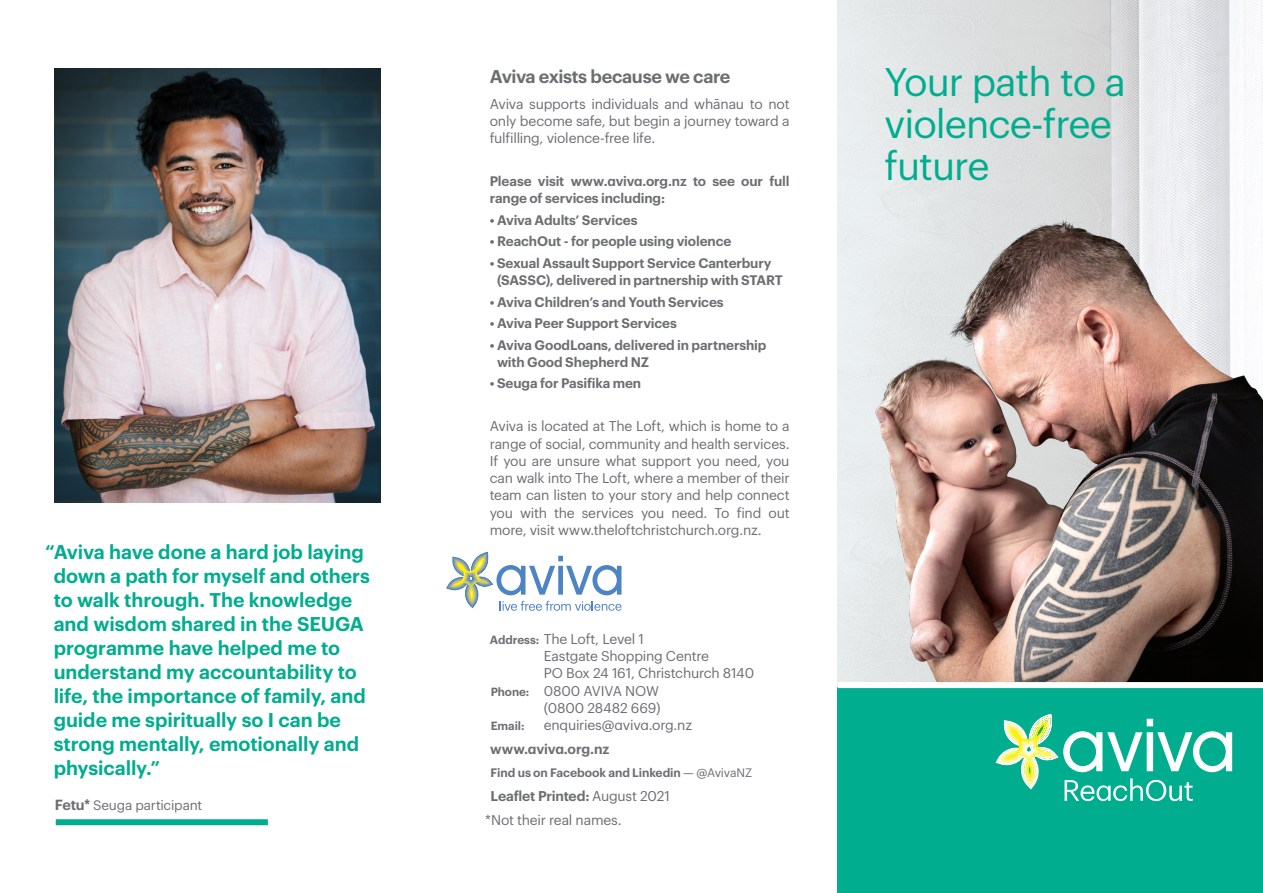
<style>
.page{position:relative;width:1263px;height:893px;background:#fff}
.page>*{position:absolute;margin:0;border:0;box-sizing:border-box;transform-origin:0 0}
.t1{font:39px/42px "Graphik";letter-spacing:-.025em;color:#00ad8e}
.t2{font:600 19.5px/24px "Graphik";color:#00ad8e}
.t3{font:600 18px "Graphik";letter-spacing:-.02em;color:#6c6d70}
.t4{font:13.8px/17.2px "Graphik";letter-spacing:-.015em;color:#6c6d70;text-align:justify}
.t5{font:600 13.8px "Graphik";letter-spacing:-.015em;color:#6c6d70}
.t6{font:600 13.5px/17.2px "Graphik";letter-spacing:-.01em;color:#6c6d70}
.t7{font:13.5px "Graphik";letter-spacing:-.015em;color:#6c6d70}
.t8{font:600 12px "Graphik";letter-spacing:-.005em;color:#6c6d70}
.t9{font:600 11.7px "Graphik";color:#6c6d70}
.s1{font-weight:600;font-size:14.4px}
.s2{font-weight:600;font-size:11.7px}
.s3{font-weight:400}
</style>
<div class="page">
<svg style="left:446px;top:552px;width:175px;height:59px"></svg>
<div style="left:56px;top:819px;width:212px;height:6px;background:#00ad8e"></div>
<img style="left:55px;top:68px;width:326px;height:435px">
<img style="left:838px;top:0;width:425px;height:682px">
<img style="left:850px;top:193px;width:413px;height:489px">
<div style="left:838px;top:688px;width:425px;height:205px;background:#00ad8e"></div>
<svg style="left:996px;top:714px;width:236px;height:87px"></svg>
<p class="t2" style="left:54px;top:538px;width:318px;text-indent:-8px">“Aviva have done a hard job laying down a path for myself and others to walk through. The knowledge and wisdom shared in the SEUGA programme have helped me to understand my accountability to life, the importance of family, and guide me spiritually so I can be strong mentally, emotionally and physically.”</p>
<p class="t7" style="left:55px;top:795px;width:149px"><span class="s1">Fetu*</span> Seuga participant</p>
<p class="t3" style="left:490px;top:63px;width:242px">Aviva exists because we care</p>
<p class="t4" style="left:490px;top:94px;width:301px">Aviva supports individuals and whānau to not only become safe, but begin a journey toward a fulfilling, violence-free life.</p>
<p class="t6" style="left:490px;top:171px;width:301px">Please visit www.aviva.org.nz to see our full range of services including:</p>
<p class="t6" style="left:490px;top:210px;width:149px">• Aviva Adults’ Services</p>
<p class="t6" style="left:490px;top:232px;width:243px">• ReachOut - for people using violence</p>
<p class="t6" style="left:497px;top:253px;width:287px;text-indent:-7px">• Sexual Assault Support Service Canterbury (SASSC), delivered in partnership with START</p>
<p class="t6" style="left:490px;top:292px;width:235px">• Aviva Children’s and Youth Services</p>
<p class="t6" style="left:490px;top:313px;width:189px">• Aviva Peer Support Services</p>
<p class="t6" style="left:497px;top:335px;width:271px;text-indent:-7px">• Aviva GoodLoans, delivered in partnership with Good Shepherd NZ</p>
<p class="t6" style="left:490px;top:374px;width:153px">• Seuga for Pasifika men</p>
<p class="t4" style="left:490px;top:417px;width:301px">Aviva is located at The Loft, which is home to a range of social, community and health services.<br>If you are unsure what support you need, you can walk into The Loft, where a member of their team can listen to your story and help connect you with the services you need. To find out more, visit www.theloftchristchurch.org.nz.</p>
<p class="t4" style="left:490px;top:629px;width:156px"><span class="s2">Address:</span> The Loft, Level 1</p>
<p class="t4" style="left:544px;top:646px;width:212px">Eastgate Shopping Centre<br>PO Box 24 161, Christchurch 8140</p>
<p class="t4" style="left:491px;top:681px;width:171px;text-align:right"><span class="s2">Phone:</span> 0800 AVIVA NOW (0800 28482 669)</p>
<p class="t9" style="left:491px;top:717px;width:35px">Email:</p>
<p class="t4" style="left:544px;top:715px;width:150px">enquiries@aviva.org.nz</p>
<p class="t5" style="left:490px;top:738px;width:121px">www.aviva.org.nz</p>
<p class="t8" style="left:491px;top:764px;width:263px">Find us on Facebook and Linkedin <span class="s3">— @AvivaNZ</span></p>
<p class="t5" style="left:490px;top:785px;width:181px">Leaflet Printed: <span class="s3">August 2021</span></p>
<p class="t4" style="left:485px;top:810px;width:138px">*Not their real names.</p>
<p class="t1" style="left:884px;top:57px;width:243px">Your path to a violence-free future</p>
</div>
